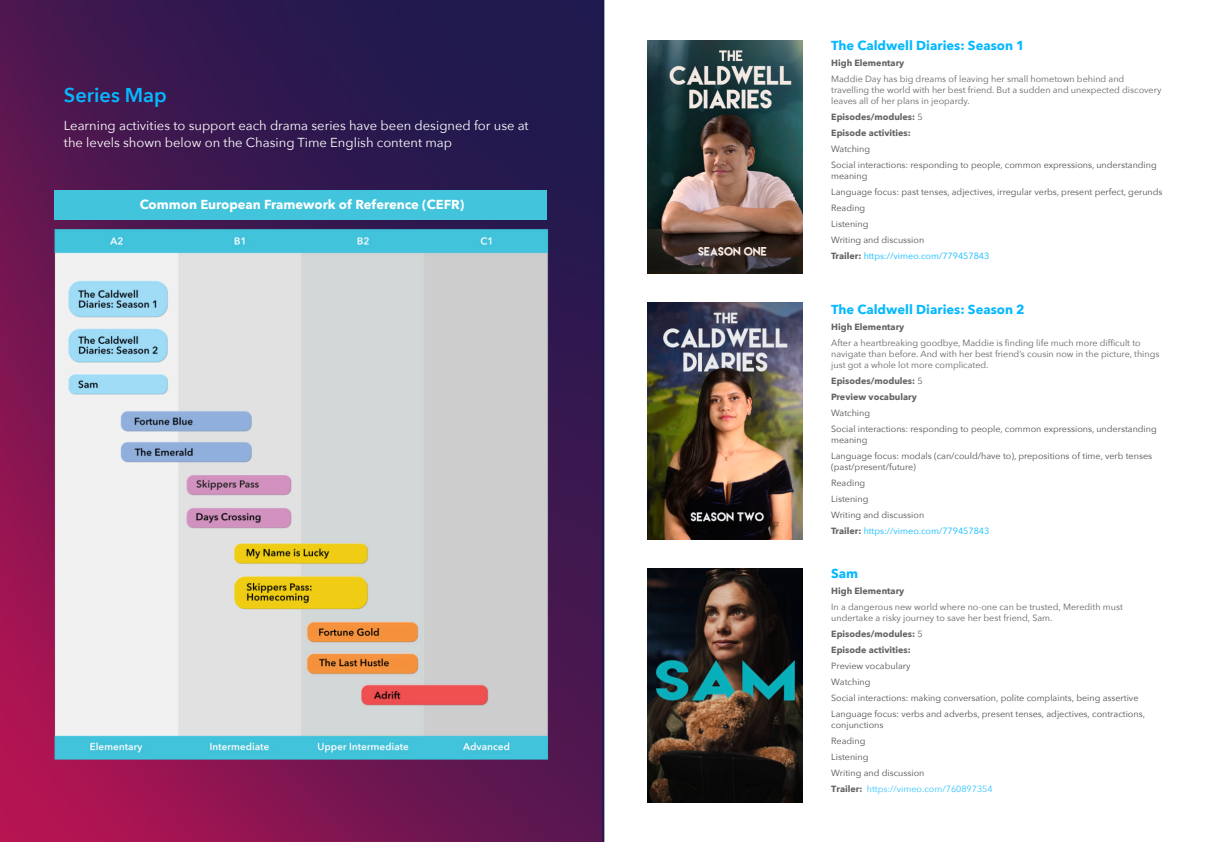
<style>
.page{position:relative;width:1208px;height:842px;background:#fff}
.page>*{position:absolute;margin:0;border:0;box-sizing:border-box;transform-origin:0 0}
.t1{font:600 20px "Avenir Next";color:#06b8ff}
.t2{font:13px "Avenir Next";color:#fff}
.t3{font:700 13px "Avenir Next";color:#06b8ff}
.t4{font:700 13px "Avenir Next";color:#fff}
.t5{font:9px "Avenir Next";color:#524f4f}
.t6{font:9px "Avenir Next";color:#666363}
.t7{font:700 9px "Avenir Next";color:#666363}
.t8{font:9px "Avenir Next";color:#06b8ff}
.t9{font:9px "Avenir Next";color:#31c4ff}
.s1{font-weight:400}
.s2{font-weight:700;color:#666363}
</style>
<div class="page">
<img style="left:0;top:0;width:605px;height:842px">
<div style="left:55px;top:190px;width:492px;height:29px;background:#41c4dc"></div>
<img style="left:647px;top:40px;width:155px;height:234px">
<img style="left:647px;top:302px;width:155px;height:238px">
<img style="left:49px;top:225px;width:510px;height:537px">
<img style="left:647px;top:568px;width:155px;height:235px">
<p class="t1" style="left:64px;top:82px;width:105px">Series Map</p>
<p class="t2" style="left:64px;top:117px;width:466px">Learning activities to support each drama series have been designed for use at</p>
<p class="t2" style="left:64px;top:134px;width:390px">the levels shown below on the Chasing Time English content map</p>
<p class="t4" style="left:140px;top:196px;width:326px">Common European Framework of Reference (CEFR)</p>
<p class="t3" style="left:831px;top:37px;width:195px">The Caldwell Diaries: Season 1</p>
<p class="t7" style="left:831px;top:57px;width:75px">High Elementary</p>
<p class="t6" style="left:831px;top:73px;width:295px">Maddie Day has big dreams of leaving her small hometown behind and</p>
<p class="t6" style="left:831px;top:84px;width:332px">travelling the world with her best friend. But a sudden and unexpected discovery</p>
<p class="t6" style="left:831px;top:95px;width:140px">leaves all of her plans in jeopardy.</p>
<p class="t7" style="left:831px;top:111px;width:93px">Episodes/modules: <span class="s1">5</span></p>
<p class="t7" style="left:831px;top:127px;width:81px">Episode activities:</p>
<p class="t5" style="left:831px;top:143px;width:40px">Watching</p>
<p class="t5" style="left:831px;top:159px;width:327px">Social interactions: responding to people, common expressions, understanding</p>
<p class="t5" style="left:831px;top:170px;width:38px">meaning</p>
<p class="t5" style="left:831px;top:186px;width:333px">Language focus: past tenses, adjectives, irregular verbs, present perfect, gerunds</p>
<p class="t5" style="left:831px;top:202px;width:36px">Reading</p>
<p class="t5" style="left:831px;top:218px;width:39px">Listening</p>
<p class="t5" style="left:831px;top:234px;width:94px">Writing and discussion</p>
<p class="t8" style="left:831px;top:250px;width:160px"><span class="s2">Trailer:</span> https://vimeo.com/779457843</p>
<p class="t3" style="left:831px;top:301px;width:195px">The Caldwell Diaries: Season 2</p>
<p class="t7" style="left:831px;top:321px;width:75px">High Elementary</p>
<p class="t6" style="left:831px;top:337px;width:311px">After a heartbreaking goodbye, Maddie is finding life much more difficult to</p>
<p class="t6" style="left:831px;top:348px;width:330px">navigate than before. And with her best friend’s cousin now in the picture, things</p>
<p class="t6" style="left:831px;top:359px;width:159px">just got a whole lot more complicated.</p>
<p class="t7" style="left:831px;top:375px;width:93px">Episodes/modules: <span class="s1">5</span></p>
<p class="t7" style="left:831px;top:391px;width:87px">Preview vocabulary</p>
<p class="t5" style="left:831px;top:407px;width:40px">Watching</p>
<p class="t5" style="left:831px;top:423px;width:327px">Social interactions: responding to people, common expressions, understanding</p>
<p class="t5" style="left:831px;top:434px;width:38px">meaning</p>
<p class="t5" style="left:831px;top:450px;width:322px">Language focus: modals (can/could/have to), prepositions of time, verb tenses</p>
<p class="t5" style="left:831px;top:461px;width:86px">(past/present/future)</p>
<p class="t5" style="left:831px;top:477px;width:36px">Reading</p>
<p class="t5" style="left:831px;top:493px;width:39px">Listening</p>
<p class="t5" style="left:831px;top:509px;width:94px">Writing and discussion</p>
<p class="t8" style="left:831px;top:525px;width:160px"><span class="s2">Trailer:</span> https://vimeo.com/779457843</p>
<p class="t3" style="left:831px;top:565px;width:29px">Sam</p>
<p class="t7" style="left:831px;top:585px;width:75px">High Elementary</p>
<p class="t6" style="left:831px;top:601px;width:293px">In a dangerous new world where no-one can be trusted, Meredith must</p>
<p class="t6" style="left:831px;top:612px;width:223px">undertake a risky journey to save her best friend, Sam.</p>
<p class="t7" style="left:831px;top:628px;width:93px">Episodes/modules: <span class="s1">5</span></p>
<p class="t7" style="left:831px;top:644px;width:81px">Episode activities:</p>
<p class="t5" style="left:831px;top:660px;width:81px">Preview vocabulary</p>
<p class="t5" style="left:831px;top:676px;width:41px">Watching</p>
<p class="t5" style="left:831px;top:692px;width:309px">Social interactions: making conversation, polite complaints, being assertive</p>
<p class="t5" style="left:831px;top:708px;width:315px">Language focus: verbs and adverbs, present tenses, adjectives, contractions,</p>
<p class="t5" style="left:831px;top:719px;width:54px">conjunctions</p>
<p class="t5" style="left:831px;top:735px;width:36px">Reading</p>
<p class="t5" style="left:831px;top:751px;width:39px">Listening</p>
<p class="t5" style="left:831px;top:767px;width:95px">Writing and discussion</p>
<p class="t7" style="left:831px;top:783px;width:33px">Trailer:</p>
<p class="t9" style="left:867px;top:783px;width:127px">https://vimeo.com/760897354</p>
</div>
